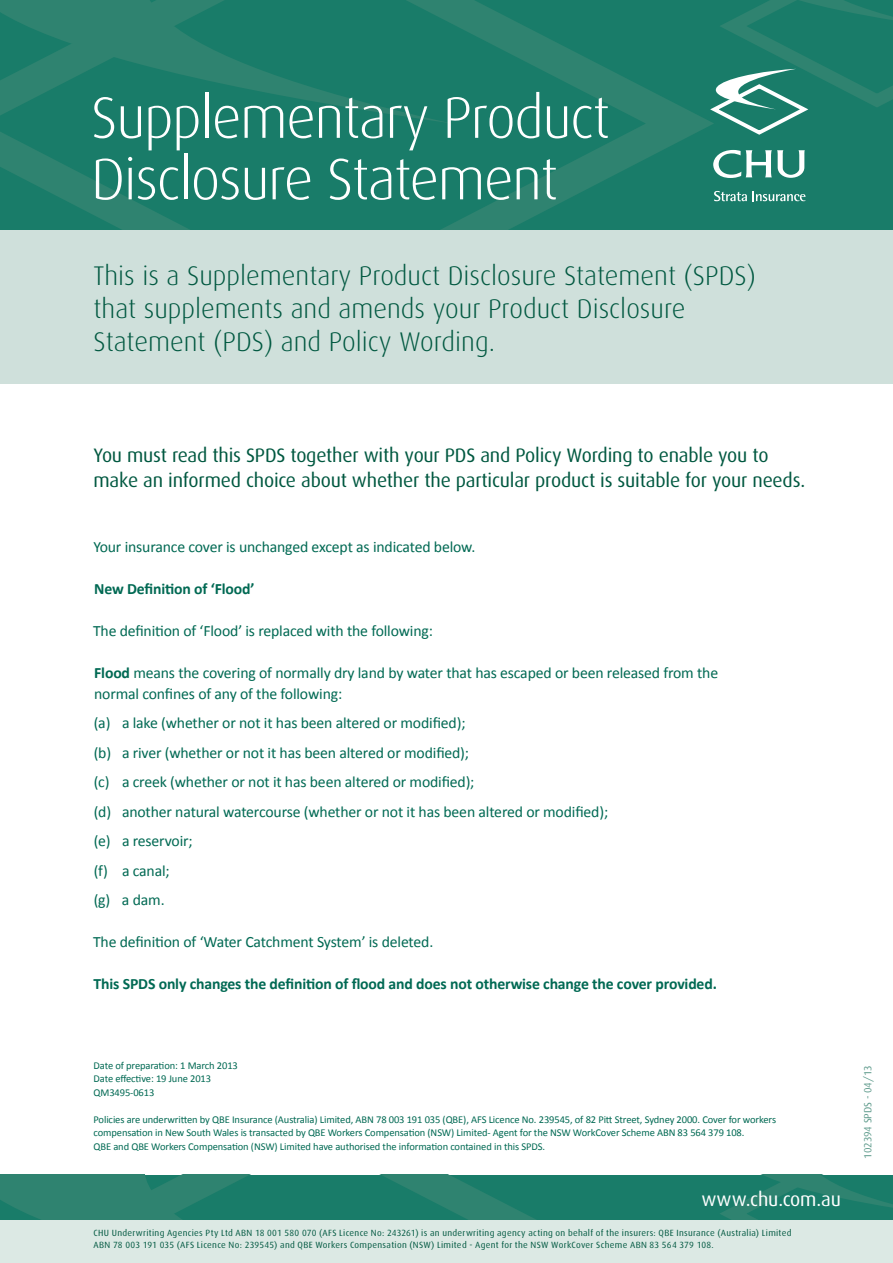
<style>
.page{position:relative;width:893px;height:1263px;background:#fff}
.page>*{position:absolute;margin:0;border:0;box-sizing:border-box;transform-origin:0 0}
.t1{font:300 58.5px/61.5px "Dax";letter-spacing:-.025em;color:#fff}
.t2{font:300 27px/33px "Dax";color:#005840}
.t3{font:19.5px/25.5px "Dax";letter-spacing:-.01em;color:#005840}
.t4{font:19.5px "Dax";letter-spacing:-.005em;color:#fff}
.t5{font:15.75px/29.5px "Calibri";letter-spacing:-.01em;color:#006953}
.t6{font:700 15.75px "Calibri";letter-spacing:-.01em;color:#006953}
.t7{font:10.5px/13.5px "Calibri";letter-spacing:-.01em;color:#006953}
.t8{font:10.5px "Dax";letter-spacing:-.01em;color:#5c998a}
.t9{font:9px/12px "Dax";letter-spacing:.035em;color:#005840}
.s1{font-weight:700}
</style>
<div class="page">
<svg style="left:0;top:1175px;width:893px;height:45px;background:#207e6b"></svg>
<div style="left:0;top:0;width:893px;height:236px;background:#197c69"></div>
<svg style="left:0;top:132px;width:718px;height:98px"></svg>
<svg style="left:0;top:0;width:551px;height:123px"></svg>
<div style="left:0;top:230px;width:893px;height:153px;background:#cfe0db"></div>
<svg style="left:714px;top:191px;width:91px;height:10px"></svg>
<svg style="left:713px;top:150px;width:92px;height:28px"></svg>
<svg style="left:551px;top:0;width:342px;height:137px"></svg>
<div style="left:0;top:1220px;width:893px;height:43px;background:#dce9e4"></div>
<h1 class="t1" style="left:91px;top:90px;width:520px">Supplementary Product<br>Disclosure Statement</h1>
<h2 class="t2" style="left:94px;top:260px;width:664px">This is a Supplementary Product Disclosure Statement (SPDS) that supplements and amends your Product Disclosure<br>Statement (PDS) and Policy Wording.</h2>
<p class="t3" style="left:94px;top:443px;width:713px">You must read this SPDS together with your PDS and Policy Wording to enable you to make an informed choice about whether the particular product is suitable for your needs.</p>
<p class="t5" style="left:93px;top:532px;width:383px">Your insurance cover is unchanged except as indicated below.</p>
<p class="t6" style="left:94px;top:579px;width:162px">New Definition of ‘Flood’</p>
<p class="t5" style="left:93px;top:616px;width:341px">The definition of ‘Flood’ is replaced with the following:</p>
<p class="t5" style="left:94px;top:662px;width:625px;line-height:21px"><span class="s1">Flood</span> means the covering of normally dry land by water that has escaped or been released from the normal confines of any of the following:</p>
<p class="t5" style="left:94px;top:708px;width:516px">(a) a lake (whether or not it has been altered or modified);<br>(b) a river (whether or not it has been altered or modified);<br>(c) a creek (whether or not it has been altered or modified);<br>(d) another natural watercourse (whether or not it has been altered or modified); (e) a reservoir;<br>(f) a canal;<br>(g) a dam.</p>
<p class="t5" style="left:93px;top:927px;width:342px">The definition of ‘Water Catchment System’ is deleted.</p>
<p class="t6" style="left:94px;top:974px;width:625px">This SPDS only changes the definition of flood and does not otherwise change the cover provided.</p>
<p class="t7" style="left:94px;top:1058px;width:146px">Date of preparation: 1 March 2013<br>Date effective: 19 June 2013<br>QM3495-0613</p>
<p class="t7" style="left:94px;top:1112px;width:684px">Policies are underwritten by QBE Insurance (Australia) Limited, ABN 78 003 191 035 (QBE), AFS Licence No. 239545, of 82 Pitt Street, Sydney 2000. Cover for workers compensation in New South Wales is transacted by QBE Workers Compensation (NSW) Limited- Agent for the NSW WorkCover Scheme ABN 83 564 379 108.<br>QBE and QBE Workers Compensation (NSW) Limited have authorised the information contained in this SPDS.</p>
<p class="t4" style="left:701px;top:1189px;width:141px">www.chu.com.au</p>
<p class="t9" style="left:94px;top:1227px;width:699px">CHU Underwriting Agencies Pty Ltd ABN 18 001 580 070 (AFS Licence No: 243261) is an underwriting agency acting on behalf of the insurers: QBE Insurance (Australia) Limited<br>ABN 78 003 191 035 (AFS Licence No: 239545) and QBE Workers Compensation (NSW) Limited - Agent for the NSW WorkCover Scheme ABN 83 564 379 108.</p>
<p class="t8" style="left:862px;top:1159px;width:95px;rotate:-90deg">102394 SPDS - 04/13</p>
</div>
